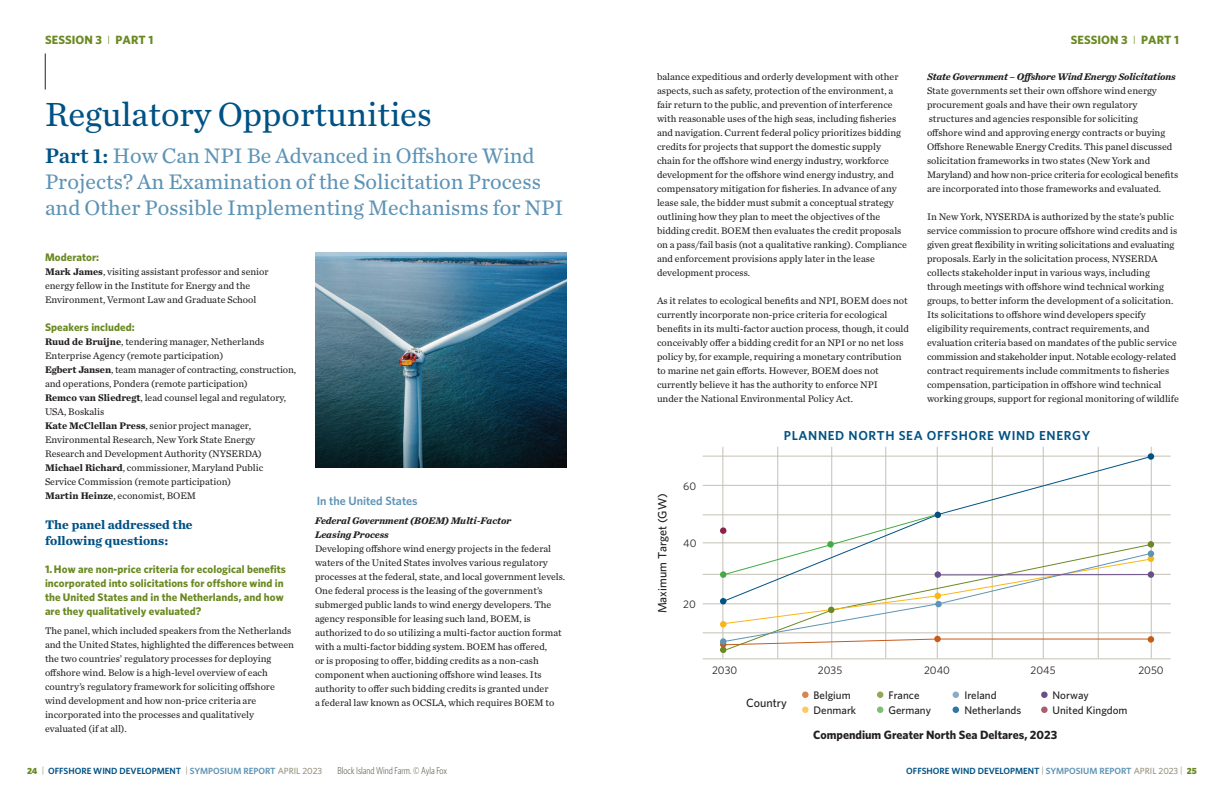
<style>
.page{position:relative;width:1224px;height:792px;background:#fff}
.page>*{position:absolute;margin:0;border:0;box-sizing:border-box;transform-origin:0 0}
.t1{font:35px "Chronicle Text G2";color:#005285}
.t2{font:22px/26px "Chronicle Text G2";color:#5d93b5}
.t3{font:700 13px/16px "Chronicle Text G2";color:#005285}
.t4{font:600 13px "Whitney";letter-spacing:.05em;color:#005285}
.t5{font:700 12px "Whitney";color:#231f20}
.t6{font:700 12px "Whitney";letter-spacing:.005em;color:#6a8922}
.t7{font:500 12px "Whitney";color:#231f20}
.t8{font:600 12px "Whitney";color:#5d93b5}
.t9{font:700 11px/14px "Whitney";letter-spacing:.005em;color:#6a8922}
.t10{font:500 11px "Whitney";color:#231f20}
.t11{font:11px "Whitney";color:#231f20}
.t12{font:10px/14px "Chronicle Text G2";color:#231f20}
.t13{font:italic 700 10px/14px "Chronicle Text G2";letter-spacing:-.01em;color:#231f20}
.t14{font:300 10px "Whitney Condensed";color:#4b4b40}
.t15{font:600 9px "Whitney";color:#005285}
.s1{font-weight:300}
.s2{font-family:"Chronicle Text G2 Semi";color:#005285}
.s3{font-weight:700}
.s4{font-weight:900;color:#6a8922}
.s5{font-weight:400;color:#979481}
.s6{color:#5d93b5}
.s7{font-weight:500;color:#979481}
</style>
<div class="page">
<hr style="left:45px;top:54px;width:1px;height:36px;background:#231f20">
<img style="left:315px;top:252px;width:252px;height:216px">
<hr style="left:1151px;top:447px;width:1px;height:211px;background:#c4c0b5">
<hr style="left:1098px;top:447px;width:1px;height:211px;background:#c4c0b5">
<hr style="left:1043px;top:447px;width:1px;height:211px;background:#c4c0b5">
<hr style="left:992px;top:447px;width:1px;height:211px;background:#c4c0b5">
<hr style="left:937px;top:447px;width:1px;height:211px;background:#c4c0b5">
<hr style="left:886px;top:447px;width:1px;height:211px;background:#c4c0b5">
<hr style="left:832px;top:447px;width:1px;height:211px;background:#c4c0b5">
<hr style="left:778px;top:447px;width:1px;height:211px;background:#c4c0b5">
<hr style="left:723px;top:447px;width:1px;height:211px;background:#c4c0b5">
<hr style="left:703px;top:658px;width:468px;height:1px;background:#c4c0b5">
<hr style="left:703px;top:633px;width:468px;height:1px;background:#c4c0b5">
<hr style="left:703px;top:604px;width:468px;height:1px;background:#c4c0b5">
<hr style="left:703px;top:574px;width:468px;height:1px;background:#c4c0b5">
<hr style="left:703px;top:543px;width:468px;height:1px;background:#c4c0b5">
<hr style="left:703px;top:515px;width:468px;height:1px;background:#c4c0b5">
<hr style="left:703px;top:485px;width:468px;height:1px;background:#c4c0b5">
<hr style="left:703px;top:456px;width:468px;height:1px;background:#c4c0b5">
<div style="left:1148px;top:453px;width:6px;height:7px;background:#005285;border-radius:50%"></div>
<svg style="left:724px;top:456px;width:427px;height:56px"></svg>
<svg style="left:720px;top:512px;width:434px;height:141px"></svg>
<div style="left:720px;top:638px;width:6px;height:7px;background:#5d93b5;border-radius:50%"></div>
<div style="left:802px;top:707px;width:7px;height:6px;background:#fcca64;border-radius:50%"></div>
<div style="left:802px;top:692px;width:7px;height:6px;background:#d7844e;border-radius:50%"></div>
<div style="left:1041px;top:707px;width:7px;height:6px;background:#a95e6e;border-radius:50%"></div>
<div style="left:1041px;top:692px;width:7px;height:6px;background:#6a4e8a;border-radius:50%"></div>
<svg style="left:953px;top:707px;width:6px;height:6px"></svg>
<svg style="left:953px;top:692px;width:6px;height:6px"></svg>
<svg style="left:877px;top:707px;width:6px;height:6px"></svg>
<svg style="left:877px;top:692px;width:6px;height:6px"></svg>
<p class="t6" style="left:45px;top:31px;width:110px">SESSION 3 <span class="s1">I</span> PART 1</p>
<h1 class="t1" style="left:45px;top:88px;width:388px">Regulatory Opportunities</h1>
<h2 class="t2" style="left:45px;top:141px;width:520px"><span class="s2">Part 1:</span> How Can NPI Be Advanced in Offshore Wind<br>Projects? An Examination of the Solicitation Process and Other Possible Implementing Mechanisms for NPI</h2>
<p class="t9" style="left:45px;top:250px;width:56px">Moderator:</p>
<p class="t12" style="left:45px;top:264px;width:225px"><span class="s3">Mark James</span>, visiting assistant professor and senior energy fellow in the Institute for Energy and the<br>Environment, Vermont Law and Graduate School</p>
<p class="t9" style="left:45px;top:320px;width:91px">Speakers included:</p>
<p class="t12" style="left:45px;top:334px;width:253px"><span class="s3">Ruud de Bruijne</span>, tendering manager, Netherlands Enterprise Agency (remote participation)<br><span class="s3">Egbert Jansen</span>, team manager of contracting, construction, and operations, Pondera (remote participation)<br><span class="s3">Remco van Sliedregt</span>, lead counsel legal and regulatory, USA, Boskalis<br><span class="s3">Kate McClellan Press</span>, senior project manager, Environmental Research, New York State Energy Research and Development Authority (NYSERDA)<br><span class="s3">Michael Richard</span>, commissioner, Maryland Public Service Commission (remote participation)<br><span class="s3">Martin Heinze</span>, economist, BOEM</p>
<h3 class="t3" style="left:45px;top:516px;width:149px">The panel addressed the following questions:</h3>
<p class="t9" style="left:45px;top:562px;width:243px">1. How are non-price criteria for ecological benefits incorporated into solicitations for offshore wind in the United States and in the Netherlands, and how are they qualitatively evaluated?</p>
<p class="t12" style="left:45px;top:623px;width:251px">The panel, which included speakers from the Netherlands and the United States, highlighted the differences between the two countries’ regulatory processes for deploying offshore wind. Below is a high-level overview of each country’s regulatory framework for soliciting offshore wind development and how non-price criteria are incorporated into the processes and qualitatively evaluated (if at all).</p>
<p class="t8" style="left:317px;top:492px;width:102px">In the United States</p>
<p class="t13" style="left:315px;top:513px;width:198px">Federal Government (BOEM) Multi-Factor<br>Leasing Process</p>
<p class="t12" style="left:315px;top:541px;width:252px">Developing offshore wind energy projects in the federal waters of the United States involves various regulatory processes at the federal, state, and local government levels.<br>One federal process is the leasing of the government’s submerged public lands to wind energy developers. The agency responsible for leasing such land, BOEM, is authorized to do so utilizing a multi-factor auction format with a multi-factor bidding system. BOEM has offered,<br>or is proposing to offer, bidding credits as a non-cash component when auctioning offshore wind leases. Its authority to offer such bidding credits is granted under<br>a federal law known as OCSLA, which requires BOEM to</p>
<p class="t12" style="left:657px;top:69px;width:251px">balance expeditious and orderly development with other aspects, such as safety, protection of the environment, a fair return to the public, and prevention of interference with reasonable uses of the high seas, including fisheries and navigation. Current federal policy prioritizes bidding credits for projects that support the domestic supply chain for the offshore wind energy industry, workforce development for the offshore wind energy industry, and compensatory mitigation for fisheries. In advance of any lease sale, the bidder must submit a conceptual strategy outlining how they plan to meet the objectives of the bidding credit. BOEM then evaluates the credit proposals on a pass/fail basis (not a qualitative ranking). Compliance and enforcement provisions apply later in the lease development process.</p>
<p class="t12" style="left:657px;top:293px;width:254px">As it relates to ecological benefits and NPI, BOEM does not currently incorporate non-price criteria for ecological benefits in its multi-factor auction process, though, it could conceivably offer a bidding credit for an NPI or no net loss policy by, for example, requiring a monetary contribution to marine net gain efforts. However, BOEM does not currently believe it has the authority to enforce NPI<br>under the National Environmental Policy Act.</p>
<p class="t6" style="left:1071px;top:31px;width:110px">SESSION 3 <span class="s1">I</span> PART 1</p>
<p class="t13" style="left:927px;top:69px;width:250px">State Government – Offshore Wind Energy Solicitations</p>
<p class="t12" style="left:927px;top:83px;width:253px">State governments set their own offshore wind energy procurement goals and have their own regulatory structures and agencies responsible for soliciting<br>offshore wind and approving energy contracts or buying Offshore Renewable Energy Credits. This panel discussed solicitation frameworks in two states (New York and Maryland) and how non-price criteria for ecological benefits are incorporated into those frameworks and evaluated.</p>
<p class="t12" style="left:927px;top:209px;width:253px">In New York, NYSERDA is authorized by the state’s public service commission to procure offshore wind credits and is given great flexibility in writing solicitations and evaluating proposals. Early in the solicitation process, NYSERDA collects stakeholder input in various ways, including through meetings with offshore wind technical working groups, to better inform the development of a solicitation.<br>Its solicitations to offshore wind developers specify eligibility requirements, contract requirements, and evaluation criteria based on mandates of the public service commission and stakeholder input. Notable ecology-related contract requirements include commitments to fisheries compensation, participation in offshore wind technical working groups, support for regional monitoring of wildlife</p>
<p class="t7" style="left:654px;top:613px;width:122px;rotate:-90deg">Maximum Target (GW)</p>
<p class="t11" style="left:683px;top:479px;width:15px">60</p>
<p class="t11" style="left:683px;top:536px;width:15px">40</p>
<p class="t11" style="left:683px;top:597px;width:14px">20</p>
<h3 class="t4" style="left:784px;top:427px;width:308px">PLANNED NORTH SEA OFFSHORE WIND ENERGY</h3>
<p class="t11" style="left:712px;top:663px;width:27px">2030</p>
<p class="t11" style="left:818px;top:663px;width:26px">2035</p>
<p class="t11" style="left:924px;top:663px;width:27px">2040</p>
<p class="t11" style="left:1031px;top:663px;width:27px">2045</p>
<p class="t11" style="left:1138px;top:663px;width:27px">2050</p>
<p class="t7" style="left:746px;top:695px;width:42px">Country</p>
<p class="t10" style="left:814px;top:688px;width:39px">Belgium</p>
<p class="t10" style="left:814px;top:703px;width:44px">Denmark</p>
<p class="t10" style="left:888px;top:688px;width:33px">France</p>
<p class="t10" style="left:888px;top:703px;width:44px">Germany</p>
<p class="t10" style="left:964px;top:688px;width:34px">Ireland</p>
<p class="t10" style="left:964px;top:703px;width:58px">Netherlands</p>
<p class="t10" style="left:1053px;top:688px;width:38px">Norway</p>
<p class="t10" style="left:1053px;top:703px;width:76px">United Kingdom</p>
<p class="t5" style="left:813px;top:726px;width:246px">Compendium Greater North Sea Deltares, 2023</p>
<p class="t15" style="left:27px;top:765px;width:297px"><span class="s4">24</span> <span class="s5">|</span> OFFSHORE WIND DEVELOPMENT <span class="s5">|</span> <span class="s6">SYMPOSIUM REPORT</span> <span class="s7">APRIL 2023</span></p>
<p class="t15" style="left:906px;top:765px;width:292px">OFFSHORE WIND DEVELOPMENT <span class="s5">|</span> <span class="s6">SYMPOSIUM REPORT</span> <span class="s7">APRIL 2023</span> <span class="s5">|</span> <span class="s4">25</span></p>
<p class="t14" style="left:338px;top:765px;width:111px">Block Island Wind Farm. © Ayla Fox</p>
</div>
